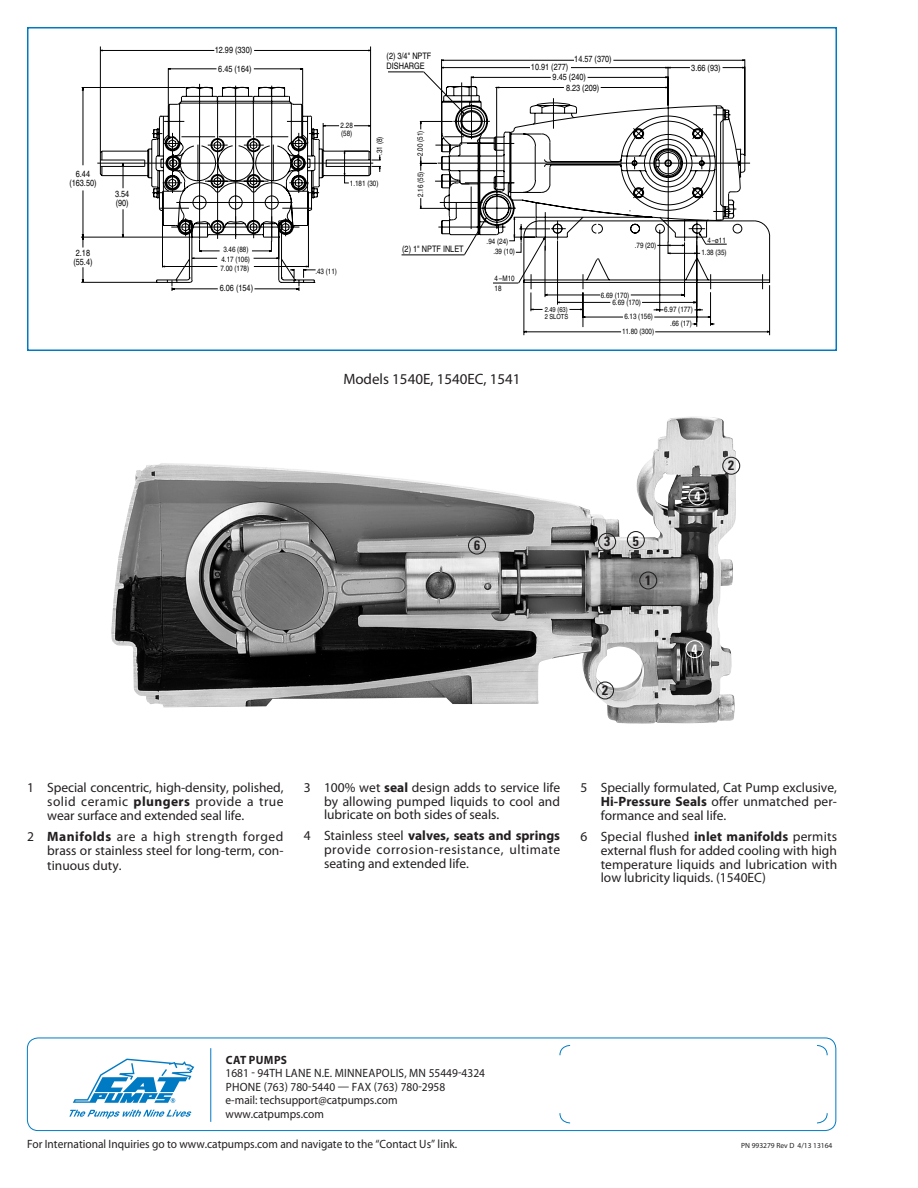
<style>
.page{position:relative;width:918px;height:1188px;background:#fff}
.page>*{position:absolute;margin:0;border:0;box-sizing:border-box;transform-origin:0 0}
.t1{font:15px "Myriad Pro";color:#231f20}
.t2{font:13.5px/13.8px "Myriad Pro";color:#231f20;text-align:justify}
.t3{font:700 condensed 13.5px "Univers";color:#231f20}
.t4{font:700 condensed 13.5px "Univers";color:#fff}
.t5{font:12px "Myriad Pro";color:#231f20;scale:.95 1}
.t6{font:12px "Myriad Pro";letter-spacing:.02em;color:#231f20;scale:.95 1}
.t7{font:700 12px "Myriad Pro";letter-spacing:.03em;color:#231f20;scale:.95 1}
.t8{font:condensed 8.85px/9px "Helvetica";color:#000}
.t9{font:condensed 7.65px/7.8px "Helvetica";color:#000}
.t10{font:7.5px "Myriad Pro";color:#231f20}
.t11{font:condensed 7.05px/7.1px "Helvetica";color:#000}
.s1{font-weight:700}
</style>
<div class="page">
<img style="left:111px;top:418px;width:624px;height:306px">
<svg style="left:81px;top:49px;width:690px;height:287px"></svg>
<div style="left:27px;top:27px;width:810px;height:324px;border:2px solid #007bc3"></div>
<div style="left:639px;top:571px;width:18px;height:18px;border:1px solid #231f20;border-radius:50%"></div>
<div style="left:596px;top:681px;width:18px;height:18px;border:1px solid #231f20;border-radius:50%"></div>
<div style="left:722px;top:457px;width:18px;height:18px;border:1px solid #231f20;border-radius:50%"></div>
<div style="left:598px;top:533px;width:18px;height:18px;border:1px solid #231f20;border-radius:50%"></div>
<div style="left:627px;top:531px;width:18px;height:18px;border:1px solid #231f20;border-radius:50%"></div>
<div style="left:468px;top:537px;width:18px;height:18px;border:1px solid #231f20;border-radius:50%"></div>
<div style="left:688px;top:487px;width:19px;height:18px;border:1px solid #fff;border-radius:50%"></div>
<div style="left:686px;top:640px;width:18px;height:18px;border:1px solid #fff;border-radius:50%"></div>
<div style="left:27px;top:1038px;width:809px;height:93px;border:1px solid #007bc3;border-radius:11px"></div>
<hr style="left:210px;top:1048px;width:1px;height:74px;background:#007bc3">
<svg style="left:72px;top:1058px;width:122px;height:45px"></svg>
<svg style="left:69px;top:1110px;width:123px;height:9px"></svg>
<svg style="left:560px;top:1045px;width:10px;height:11px"></svg>
<svg style="left:817px;top:1045px;width:11px;height:11px"></svg>
<svg style="left:560px;top:1113px;width:10px;height:10px"></svg>
<svg style="left:817px;top:1113px;width:11px;height:10px"></svg>
<p class="t8" style="left:69px;top:169px;width:29px;text-align:center">6.44 (163.50)</p>
<p class="t8" style="left:73px;top:248px;width:21px">2.18 (55.4)</p>
<p class="t8" style="left:115px;top:190px;width:16px">3.54 (90)</p>
<p class="t8" style="left:215px;top:45px;width:39px">12.99 (330)</p>
<p class="t8" style="left:218px;top:64px;width:35px">6.45 (164)</p>
<p class="t9" style="left:223px;top:245px;width:27px">3.46 (88)</p>
<p class="t9" style="left:221px;top:255px;width:30px">4.17 (106)</p>
<p class="t9" style="left:220px;top:265px;width:30px">7.00 (178)</p>
<p class="t8" style="left:220px;top:283px;width:35px">6.06 (154)</p>
<p class="t9" style="left:341px;top:121px;width:14px;line-height:8.2px">2.28 (58)</p>
<p class="t8" style="left:387px;top:51px;width:46px;line-height:10.2px">(2) 3/4" NPTF<br>DISHARGE</p>
<p class="t9" style="left:376px;top:155px;width:20px;rotate:-90deg">.31 (8)</p>
<p class="t9" style="left:416px;top:156px;width:27px;rotate:-90deg">2.00 (51)</p>
<p class="t9" style="left:350px;top:179px;width:30px">1.181 (30)</p>
<p class="t9" style="left:417px;top:197px;width:27px;rotate:-90deg">2.16 (55)</p>
<p class="t8" style="left:574px;top:55px;width:39px">14.57 (370)</p>
<p class="t8" style="left:531px;top:62px;width:39px">10.91 (277)</p>
<p class="t8" style="left:553px;top:73px;width:35px">9.45 (240)</p>
<p class="t8" style="left:566px;top:83px;width:35px">8.23 (209)</p>
<p class="t8" style="left:691px;top:63px;width:31px">3.66 (93)</p>
<p class="t9" style="left:315px;top:267px;width:23px">.43 (11)</p>
<p class="t8" style="left:402px;top:245px;width:63px">(2) 1" NPTF INLET</p>
<p class="t9" style="left:493px;top:236px;width:23px;line-height:10.6px;text-indent:-7px">.94 (24) .39 (10)</p>
<p class="t9" style="left:495px;top:273px;width:22px;line-height:10.2px">4–M10<br>18</p>
<p class="t1" style="left:343px;top:371px;width:179px">Models 1540E, 1540EC, 1541</p>
<p class="t11" style="left:545px;top:306px;width:25px">2.49 (63)<br>2 SLOTS</p>
<p class="t9" style="left:635px;top:241px;width:23px">.79 (20)</p>
<p class="t9" style="left:701px;top:233px;width:27px;line-height:12.9px;text-align:right">4–ø11<br>1.38 (35)</p>
<p class="t9" style="left:612px;top:291px;width:30px;text-indent:-12px">6.69 (170)<br>6.69 (170)</p>
<p class="t9" style="left:624px;top:313px;width:30px">6.13 (156)</p>
<p class="t9" style="left:622px;top:327px;width:34px">11.80 (300)</p>
<p class="t9" style="left:664px;top:306px;width:30px">6.97 (177)</p>
<p class="t9" style="left:670px;top:320px;width:23px">.66 (17)</p>
<p class="t3" style="left:474px;top:537px;width:7px">6</p>
<p class="t3" style="left:604px;top:533px;width:7px">3</p>
<p class="t3" style="left:633px;top:533px;width:7px">5</p>
<p class="t3" style="left:645px;top:572px;width:7px">1</p>
<p class="t3" style="left:602px;top:682px;width:7px">2</p>
<p class="t4" style="left:695px;top:488px;width:7px">4</p>
<p class="t3" style="left:728px;top:457px;width:7px">2</p>
<p class="t4" style="left:692px;top:641px;width:7px">4</p>
<p class="t2" style="left:47px;top:780px;width:238px;line-height:14.2px;text-indent:-20px">1 Special concentric, high-density, polished, solid ceramic <span class="s1">plungers</span> provide a true wear surface and extended seal life.</p>
<p class="t2" style="left:47px;top:830px;width:238px;line-height:14.2px;text-indent:-20px">2 <span class="s1">Manifolds</span> are a high strength forged brass or stainless steel for long-term, con&shy;tinuous duty.</p>
<p class="t2" style="left:324px;top:780px;width:238px;text-indent:-20px">3 100% wet <span class="s1">seal</span> design adds to service life by allowing pumped liquids to cool and lubricate on both sides of seals.</p>
<p class="t2" style="left:324px;top:829px;width:238px;text-indent:-20px">4 Stainless steel <span class="s1">valves, seats and springs </span>provide corrosion-resistance, ultimate seating and extended life.</p>
<p class="t2" style="left:601px;top:780px;width:238px;line-height:14.2px;text-indent:-20px">5 Specially formulated, Cat Pump exclusive, <span class="s1">Hi-Pressure Seals</span> offer unmatched per&shy;formance and seal life.</p>
<p class="t2" style="left:601px;top:830px;width:238px;text-indent:-20px">6 Special flushed <span class="s1">inlet manifolds</span> permits external flush for added cooling with high temperature liquids and lubrication with low lubricity liquids. (1540EC)</p>
<p class="t7" style="left:226px;top:1053px;width:66px">CAT PUMPS</p>
<p class="t6" style="left:226px;top:1067px;width:275px">1681 - 94TH LANE N.E. MINNEAPOLIS, MN 55449-4324</p>
<p class="t5" style="left:226px;top:1080px;width:233px">PHONE (763) 780-5440 — FAX (763) 780-2958</p>
<p class="t5" style="left:226px;top:1094px;width:183px">e-mail: techsupport@catpumps.com</p>
<p class="t5" style="left:226px;top:1107px;width:105px">www.catpumps.com</p>
<p class="t5" style="left:27px;top:1137px;width:454px">For International Inquiries go to www.catpumps.com and navigate to the “Contact Us” link.</p>
<p class="t10" style="left:741px;top:1141px;width:93px">PN 993279 Rev D 4/13 13164</p>
</div>
